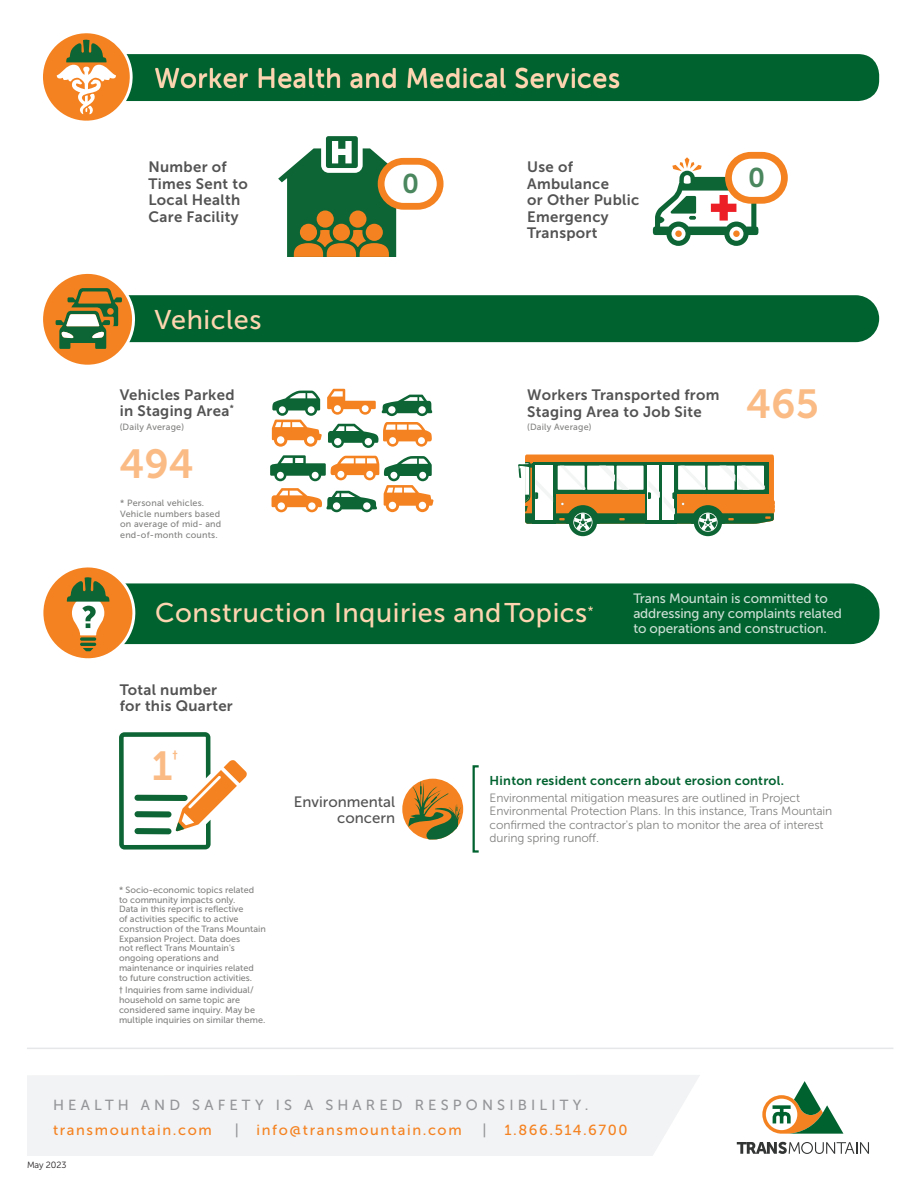
<style>
.page{position:relative;width:918px;height:1188px;background:#fff}
.page>*{position:absolute;margin:0;border:0;box-sizing:border-box;transform-origin:0 0}
.t1{font:40.5px "Museo Sans 700";color:#fbbb85}
.t2{font:27px "Museo Sans 500";letter-spacing:.02em;color:#fdd5b0}
.t3{font:27px "Museo Sans 700";color:#4a865e}
.t4{font:15px/16.5px "Museo Sans 700";letter-spacing:.02em;color:#535353}
.t5{font:15px/16.5px "Museo Sans 500";color:#535353;text-align:right}
.t6{font:14.55px "Museo Sans 500";letter-spacing:.11em;color:#f58220}
.t7{font:14.55px "Museo Sans 500";letter-spacing:.285em;color:#939598}
.t8{font:13.5px/15px "Museo Sans 500";letter-spacing:-.01em;color:#fff}
.t9{font:12.75px "Museo Sans 700";letter-spacing:.02em;color:#00622f}
.t10{font:12px/13.5px "Museo Sans 300";letter-spacing:-.01em;color:#828281}
.t11{font:12px "Museo Sans 700";color:#6c6d70}
.t12{font:12px "Museo Sans 700";color:#fbbb85}
.t13{font:9px/9.8px "Museo Sans 500";color:#828281}
.t14{font:9px/10.5px "Museo Sans 500";letter-spacing:.02em;color:#828281}
.t15{font:9px "Museo Sans 300";letter-spacing:-.01em;color:#231f20}
.s1{color:#939598}
</style>
<div class="page">
<div style="left:57px;top:295px;width:822px;height:47px;background:#00622f;border-radius:23px"></div>
<svg style="left:43px;top:273px;width:92px;height:92px"></svg>
<div style="left:107px;top:308px;width:7px;height:7px;background:#f58220;border-radius:50%"></div>
<div style="left:569px;top:508px;width:28px;height:28px;background:#0d6434;border-radius:50%"></div>
<svg style="left:694px;top:508px;width:28px;height:28px"></svg>
<svg style="left:518px;top:455px;width:257px;height:76px"></svg>
<svg style="left:278px;top:136px;width:127px;height:120px"></svg>
<svg style="left:653px;top:157px;width:106px;height:89px"></svg>
<div style="left:728px;top:155px;width:56px;height:45px;background:#fff;border-radius:23px"></div>
<div style="left:725px;top:152px;width:63px;height:52px;border:7px solid #f58220;border-radius:23px"></div>
<div style="left:381px;top:161px;width:59px;height:45px;background:#fff;border-radius:22px"></div>
<div style="left:378px;top:158px;width:66px;height:52px;border:7px solid #f58220;border-radius:22px"></div>
<svg style="left:272px;top:389px;width:160px;height:59px"></svg>
<svg style="left:270px;top:455px;width:164px;height:57px"></svg>
<div style="left:295px;top:458px;width:8px;height:5px;background:#fff"></div>
<div style="left:84px;top:54px;width:795px;height:47px;background:#00622f;border-radius:21px"></div>
<svg style="left:43px;top:33px;width:90px;height:88px"></svg>
<svg style="left:119px;top:732px;width:128px;height:118px"></svg>
<div style="left:58px;top:583px;width:822px;height:61px;background:#00622f;border-radius:29px"></div>
<svg style="left:43px;top:567px;width:93px;height:92px"></svg>
<div style="left:473px;top:765px;width:7px;height:88px;border:2px solid #00622f"></div>
<div style="left:402px;top:779px;width:61px;height:61px;background:#f58220;border-radius:50%"></div>
<svg style="left:408px;top:782px;width:53px;height:58px"></svg>
<hr style="left:27px;top:1048px;width:866px;height:1px;background:#e6e7e9">
<div style="left:27px;top:1075px;width:673px;height:81px;background:#f2f3f4"></div>
<svg style="left:737px;top:1142px;width:132px;height:12px"></svg>
<svg style="left:762px;top:1081px;width:81px;height:53px"></svg>
<h2 class="t2" style="left:155px;top:63px;width:467px">Worker Health and Medical Services</h2>
<h3 class="t4" style="left:149px;top:159px;width:101px">Number of<br>Times Sent to<br>Local Health<br>Care Facility</h3>
<h2 class="t2" style="left:155px;top:304px;width:109px">Vehicles</h2>
<h3 class="t4" style="left:120px;top:386px;width:116px">Vehicles Parked in Staging Area<sup>*</sup></h3>
<p class="t14" style="left:120px;top:421px;width:66px">(Daily Average)</p>
<h1 class="t1" style="left:119px;top:442px;width:76px">494</h1>
<p class="t14" style="left:120px;top:498px;width:103px">* Personal vehicles.<br>Vehicle numbers based on average of mid- and end-of-month counts.</p>
<h3 class="t4" style="left:527px;top:159px;width:114px">Use of<br>Ambulance<br>or Other Public<br>Emergency<br>Transport</h3>
<h2 class="t3" style="left:402px;top:169px;width:18px">0</h2>
<h2 class="t3" style="left:748px;top:163px;width:18px">0</h2>
<h3 class="t4" style="left:527px;top:387px;width:194px">Workers Transported from<br>Staging Area to Job Site</h3>
<p class="t14" style="left:527px;top:422px;width:66px">(Daily Average)</p>
<h1 class="t1" style="left:746px;top:382px;width:74px">465</h1>
<h2 class="t2" style="left:155px;top:598px;width:440px">Construction Inquiries andTopics<sup>*</sup></h2>
<h3 class="t8" style="left:633px;top:590px;width:210px">Trans Mountain is committed to addressing any complaints related to operations and construction.</h3>
<h3 class="t4" style="left:120px;top:681px;width:115px">Total number for this Quarter</h3>
<h1 class="t1" style="left:152px;top:744px;width:22px">1</h1>
<h3 class="t12" style="left:172px;top:748px;width:7px">†</h3>
<p class="t13" style="left:119px;top:885px;width:148px">* Socio-economic topics related<br>to community impacts only.<br>Data in this report is reflective<br>of activities specific to active construction of the Trans Mountain<br>Expansion Project. Data does<br>not reflect Trans Mountain's ongoing operations and maintenance or inquiries related<br>to future construction activities.</p>
<p class="t13" style="left:119px;top:985px;width:148px">† Inquiries from same individual/ household on same topic are considered same inquiry. May be multiple inquiries on similar theme.</p>
<h3 class="t5" style="left:294px;top:793px;width:103px">Environmental concern</h3>
<h3 class="t9" style="left:490px;top:773px;width:296px">Hinton resident concern about erosion control.</h3>
<h3 class="t10" style="left:490px;top:791px;width:344px">Environmental mitigation measures are outlined in Project Environmental Protection Plans. In this instance, Trans Mountain confirmed the contractor's plan to monitor the area of interest during spring runoff.</h3>
<h3 class="t7" style="left:53px;top:1097px;width:537px">HEALTH AND SAFETY IS A SHARED RESPONSIBILITY.</h3>
<h3 class="t6" style="left:53px;top:1122px;width:160px">transmountain.com</h3>
<h3 class="t6" style="left:235px;top:1122px;width:228px"><span class="s1">|</span> info@transmountain.com</h3>
<h3 class="t6" style="left:483px;top:1122px;width:146px"><span class="s1">|</span> 1.866.514.6700</h3>
<p class="t15" style="left:27px;top:1160px;width:41px">May 2023</p>
<h3 class="t11" style="left:22px;top:1157px;width:8px">2</h3>
</div>
